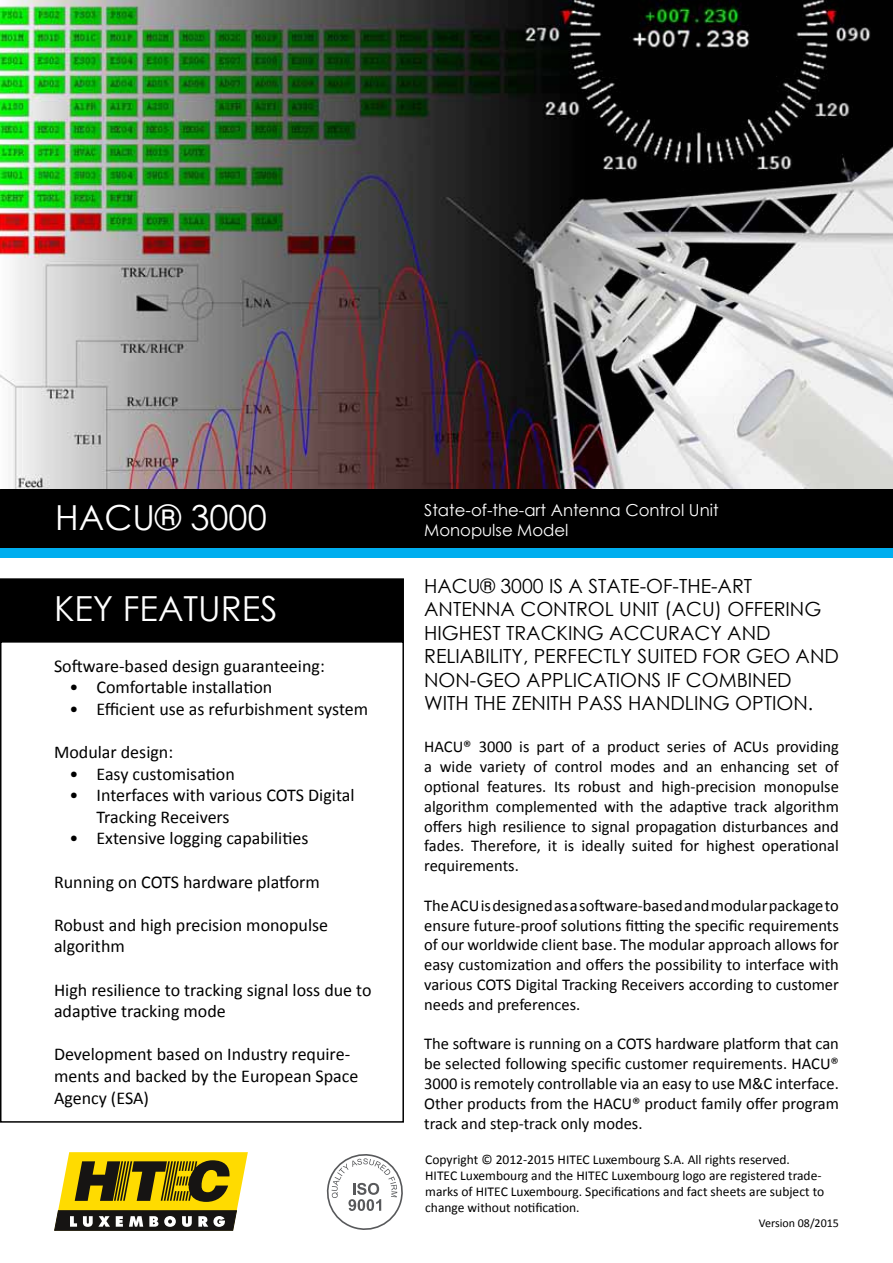
<style>
.page{position:relative;width:893px;height:1263px;background:#fff}
.page>*{position:absolute;margin:0;border:0;box-sizing:border-box;transform-origin:0 0}
.t1{font:34.5px "Century Gothic";color:#fff}
.t2{font:19.5px/23.4px "Century Gothic";color:#000}
.t3{font:18px/21.6px "Calibri";color:#000}
.t4{font:16.5px/19.8px "Calibri";color:#000;text-align:justify}
.t5{font:16.5px/19.8px "Century Gothic";color:#fff}
.t6{font:13.5px/16.2px "Calibri";color:#000}
.t7{font:12px "Calibri";color:#000}
</style>
<div class="page">
<img style="left:0;top:0;width:893px;height:489px">
<div style="left:1px;top:490px;width:891px;height:62px;background:#000"></div>
<div style="left:0;top:489px;width:893px;height:64px;border:2px solid #000"></div>
<div style="left:1px;top:579px;width:402px;height:62px;background:#000"></div>
<div style="left:0;top:578px;width:404px;height:64px;border:2px solid #000"></div>
<div style="left:0;top:641px;width:404px;height:482px;border:2px solid #000"></div>
<svg style="left:54px;top:1152px;width:194px;height:78px"></svg>
<svg style="left:326px;top:1154px;width:77px;height:76px"></svg>
<div style="left:0;top:548px;width:893px;height:9px;background:#00aeef"></div>
<h1 class="t1" style="left:55px;top:494px;width:213px">HACU® 3000</h1>
<p class="t5" style="left:424px;top:500px;width:296px">State-of-the-art Antenna Control Unit<br>Monopulse Model</p>
<h1 class="t1" style="left:54px;top:585px;width:225px">KEY FEATURES</h1>
<p class="t3" style="left:54px;top:654px;width:272px">Software-based design guaranteeing:</p>
<p class="t3" style="left:70px;top:676px;width:204px">• Comfortable installation</p>
<p class="t3" style="left:70px;top:697px;width:300px">• Efficient use as refurbishment system</p>
<p class="t3" style="left:54px;top:741px;width:121px">Modular design:</p>
<p class="t3" style="left:70px;top:762px;width:167px">• Easy customisation</p>
<p class="t3" style="left:97px;top:784px;width:260px;text-indent:-27px">• Interfaces with various COTS Digital<br>Tracking Receivers</p>
<p class="t3" style="left:70px;top:827px;width:240px">• Extensive logging capabilities</p>
<p class="t3" style="left:54px;top:870px;width:267px">Running on COTS hardware platform</p>
<p class="t3" style="left:54px;top:913px;width:276px">Robust and high precision monopulse algorithm</p>
<p class="t3" style="left:54px;top:978px;width:319px">High resilience to tracking signal loss due to adaptive tracking mode</p>
<p class="t3" style="left:54px;top:1043px;width:306px">Development based on Industry require&shy;ments and backed by the European Space<br>Agency (ESA)</p>
<p class="t2" style="left:424px;top:574px;width:416px">HACU® 3000 IS A STATE-OF-THE-ART ANTENNA CONTROL UNIT (ACU) OFFERING HIGHEST TRACKING ACCURACY AND RELIABILITY, PERFECTLY SUITED FOR GEO AND NON-GEO APPLICATIONS IF COMBINED WITH THE ZENITH PASS HANDLING OPTION.</p>
<p class="t4" style="left:424px;top:736px;width:416px">HACU® 3000 is part of a product series of ACUs providing a wide variety of control modes and an enhancing set of optional features. Its robust and high-precision monopulse algorithm complemented with the adaptive track algorithm offers high resilience to signal propagation disturbances and fades. Therefore, it is ideally suited for highest operational requirements.</p>
<p class="t4" style="left:424px;top:895px;width:416px">The ACU is designed as a software-based and modular package to ensure future-proof solutions fitting the specific requirements of our worldwide client base. The modular approach allows for easy customization and offers the possibility to interface with various COTS Digital Tracking Receivers according to customer needs and preferences.</p>
<p class="t4" style="left:424px;top:1033px;width:416px">The software is running on a COTS hardware platform that can be selected following specific customer requirements. HACU® 3000 is remotely controllable via an easy to use M&amp;C interface.<br>Other products from the HACU® product family offer program track and step-track only modes.</p>
<p class="t6" style="left:425px;top:1151px;width:400px">Copyright © 2012-2015 HITEC Luxembourg S.A. All rights reserved.<br>HITEC Luxembourg and the HITEC Luxembourg logo are registered trade&shy;marks of HITEC Luxembourg. Specifications and fact sheets are subject to change without notification.</p>
<p class="t7" style="left:759px;top:1214px;width:82px">Version 08/2015</p>
</div>
